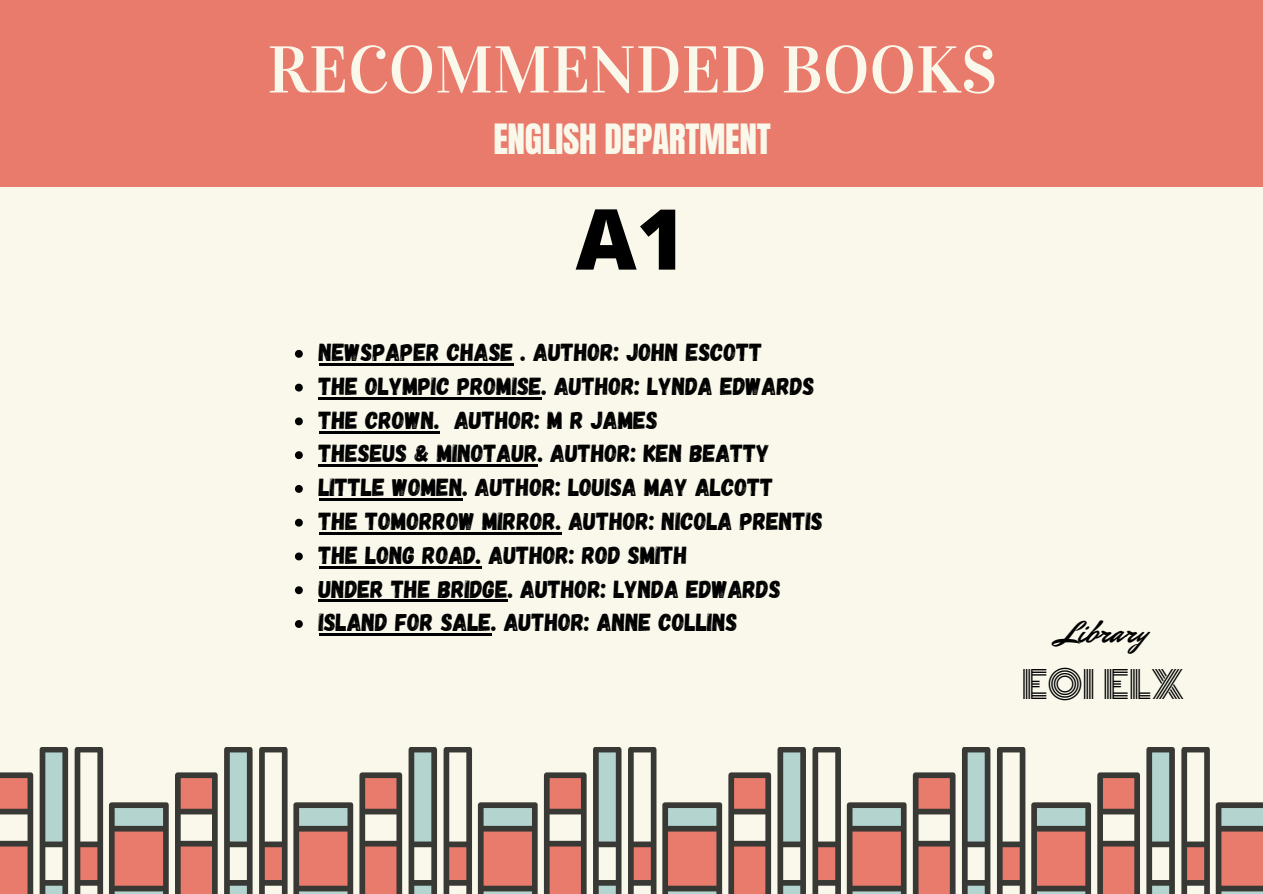
<style>
.page{position:relative;width:1263px;height:894px;background:#fff}
.page>*{position:absolute;margin:0;border:0;box-sizing:border-box;transform-origin:0 0}
.t1{font:800 84px "Open Sans";color:#000}
.t2{font:66.15px "Vidaloka";color:#f9f8ea}
.t3{font:37.05px "Monoton";color:#000}
.t4{font:35.4px "Anton";letter-spacing:-.01em;color:#f9f8ea}
.t5{font:31.65px "Mr Dafoe";color:#000}
.t6{font:24.6px "Gagalin";color:#000}
</style>
<div class="page">
<div style="left:0;top:0;width:1263px;height:893px;background:#f9f8ea"></div>
<div style="left:0;top:0;width:1263px;height:187px;background:#e97b6d"></div>
<svg style="left:0;top:747px;width:1263px;height:146px"></svg>
<svg style="left:295px;top:350px;width:8px;height:7px"></svg>
<hr style="left:319px;top:363px;width:195px;height:2px;background:#000">
<svg style="left:295px;top:383px;width:8px;height:8px"></svg>
<hr style="left:319px;top:397px;width:223px;height:2px;background:#000">
<svg style="left:295px;top:417px;width:8px;height:8px"></svg>
<hr style="left:319px;top:431px;width:121px;height:2px;background:#000">
<svg style="left:295px;top:451px;width:8px;height:8px"></svg>
<hr style="left:319px;top:464px;width:219px;height:3px;background:#000">
<svg style="left:295px;top:485px;width:8px;height:7px"></svg>
<hr style="left:319px;top:498px;width:144px;height:2px;background:#000">
<svg style="left:295px;top:518px;width:8px;height:8px"></svg>
<hr style="left:319px;top:532px;width:242px;height:2px;background:#000">
<svg style="left:295px;top:552px;width:8px;height:8px"></svg>
<hr style="left:319px;top:566px;width:162px;height:2px;background:#000">
<svg style="left:295px;top:586px;width:8px;height:8px"></svg>
<hr style="left:319px;top:599px;width:189px;height:3px;background:#000">
<svg style="left:295px;top:620px;width:8px;height:7px"></svg>
<hr style="left:319px;top:633px;width:172px;height:2px;background:#000">
<p class="t2" style="left:267px;top:30px;width:731px">RECOMMENDED BOOKS</p>
<p class="t4" style="left:493px;top:114px;width:279px">ENGLISH DEPARTMENT</p>
<p class="t1" style="left:576px;top:180px;width:112px">A1</p>
<p class="t6" style="left:319px;top:336px;width:445px">NEWSPAPER CHASE . AUTHOR: JOHN ESCOTT</p>
<p class="t6" style="left:319px;top:370px;width:497px">THE OLYMPIC PROMISE. AUTHOR: LYNDA EDWARDS</p>
<p class="t6" style="left:319px;top:404px;width:341px">THE CROWN. AUTHOR: M R JAMES</p>
<p class="t6" style="left:319px;top:437px;width:453px">THESEUS &amp; MINOTAUR. AUTHOR: KEN BEATTY</p>
<p class="t6" style="left:319px;top:471px;width:456px">LITTLE WOMEN. AUTHOR: LOUISA MAY ALCOTT</p>
<p class="t6" style="left:319px;top:505px;width:505px">THE TOMORROW MIRROR. AUTHOR: NICOLA PRENTIS</p>
<p class="t6" style="left:319px;top:539px;width:370px">THE LONG ROAD. AUTHOR: ROD SMITH</p>
<p class="t6" style="left:319px;top:572px;width:463px">UNDER THE BRIDGE. AUTHOR: LYNDA EDWARDS</p>
<p class="t6" style="left:319px;top:606px;width:420px">ISLAND FOR SALE. AUTHOR: ANNE COLLINS</p>
<p class="t5" style="left:1059px;top:610px;width:90px">Library</p>
<p class="t3" style="left:1022px;top:655px;width:164px">EOI ELX</p>
</div>
